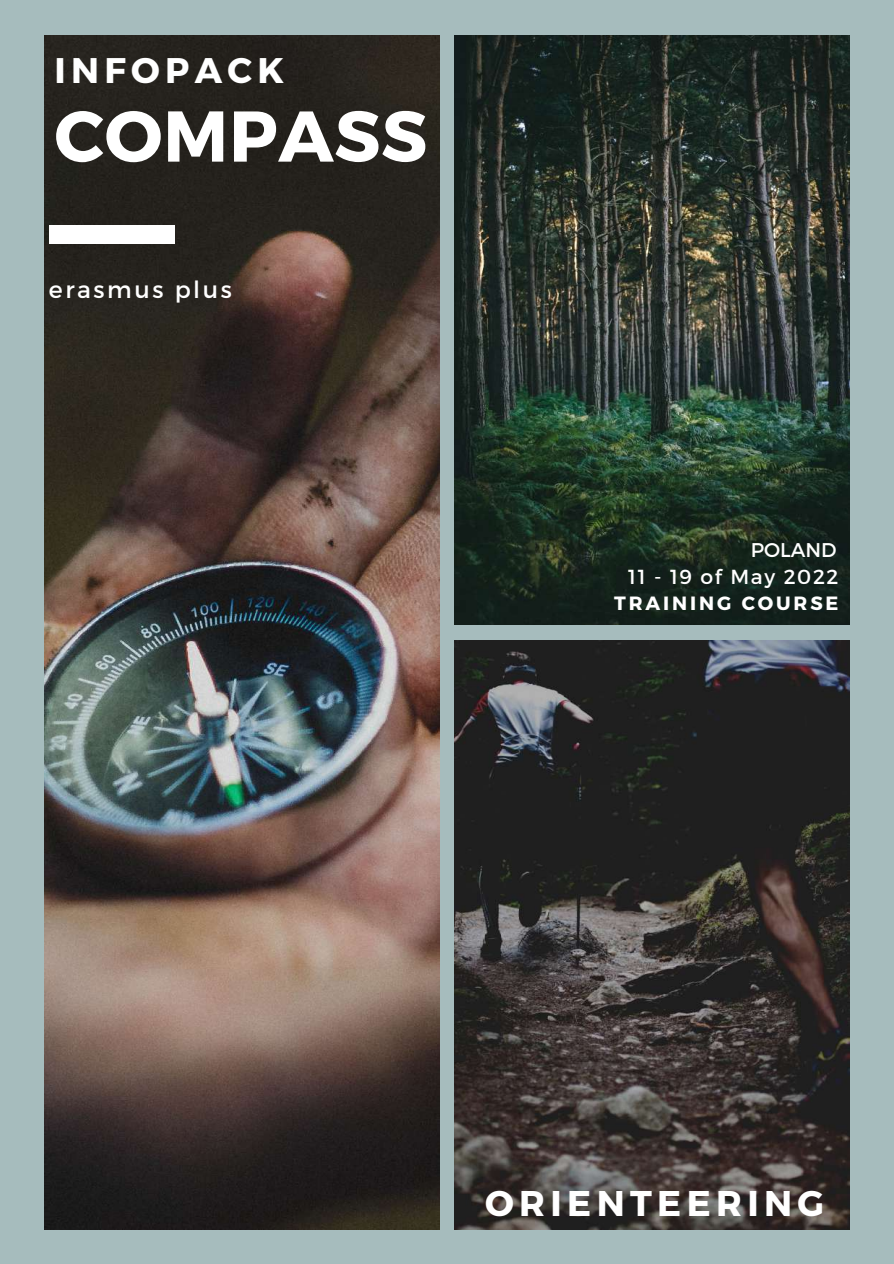
<style>
.page{position:relative;width:894px;height:1264px;background:#fff}
.page>*{position:absolute;margin:0;border:0;box-sizing:border-box;transform-origin:0 0}
.t1{font:700 71.7px "Montserrat";letter-spacing:.01em;color:#fff}
.t2{font:700 35.7px "Montserrat";letter-spacing:.15em;color:#fff}
.t3{font:700 35.55px "Montserrat";letter-spacing:.15em;color:#fff}
.t4{font:23.55px "Montserrat";letter-spacing:.11em;color:#fff}
.t5{font:20.4px "Montserrat";letter-spacing:.08em;color:#fff}
.t6{font:19.8px "Montserrat";color:#fff}
.t7{font:700 19.2px "Montserrat";letter-spacing:.15em;color:#fff}
</style>
<div class="page">
<div style="left:0;top:0;width:893px;height:1263px;background:#a6bcbd"></div>
<img style="left:45px;top:35px;width:394px;height:1194px">
<img style="left:455px;top:35px;width:394px;height:589px">
<img style="left:455px;top:640px;width:394px;height:589px">
<div style="left:49px;top:225px;width:125px;height:18px;background:#fff"></div>
<h3 class="t3" style="left:54px;top:47px;width:231px">INFOPACK</h3>
<h1 class="t1" style="left:54px;top:89px;width:374px">COMPASS</h1>
<p class="t4" style="left:49px;top:274px;width:184px">erasmus plus</p>
<p class="t6" style="left:750px;top:537px;width:87px">POLAND</p>
<p class="t5" style="left:628px;top:564px;width:212px">11 - 19 of May 2022</p>
<p class="t7" style="left:614px;top:591px;width:226px">TRAINING COURSE</p>
<h2 class="t2" style="left:485px;top:1180px;width:340px">ORIENTEERING</h2>
</div>
